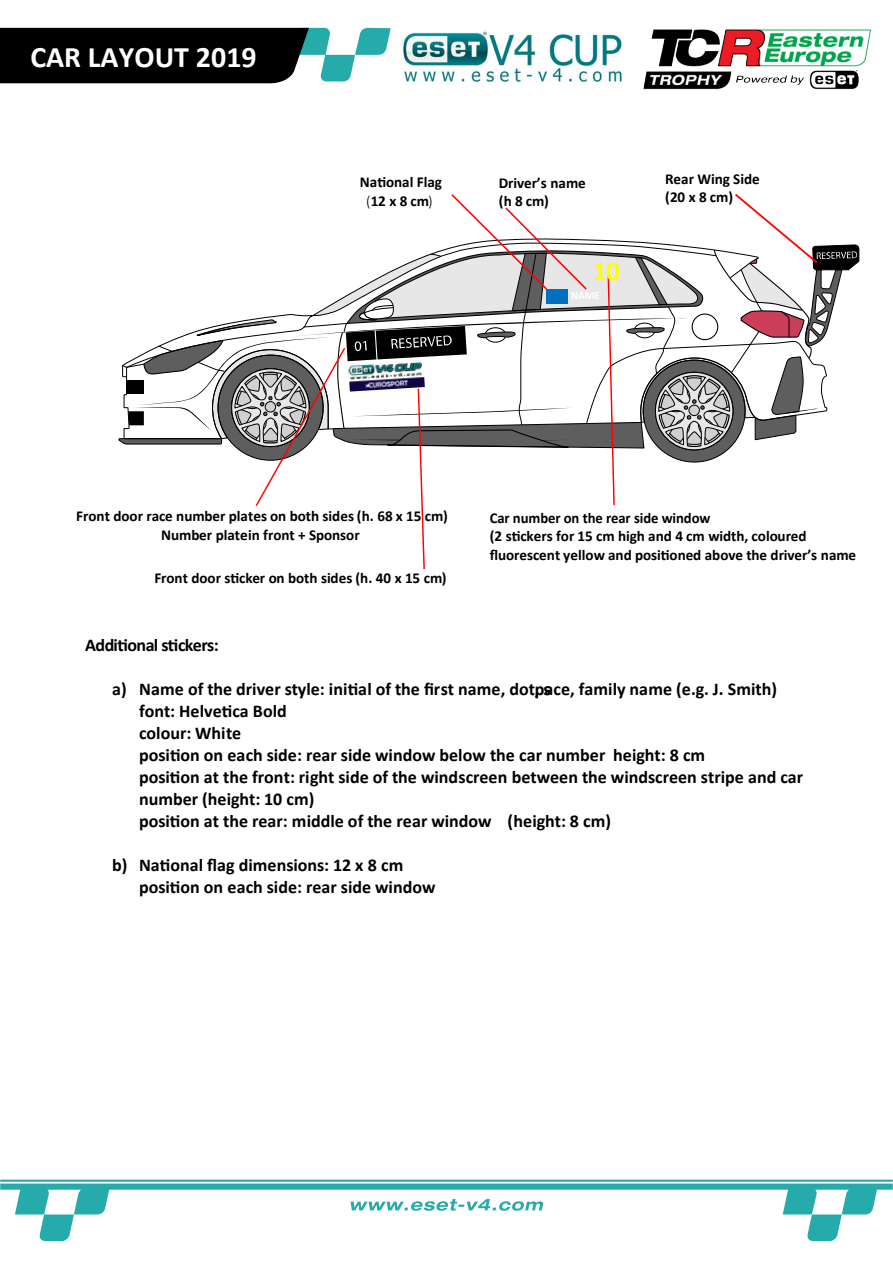
<style>
.page{position:relative;width:893px;height:1263px;background:#fff}
.page>*{position:absolute;margin:0;border:0;box-sizing:border-box;transform-origin:0 0}
.t1{font:700 29.85px "Calibri";color:#fff}
.t2{font:700 27px "Calibri";color:#ff0}
.t3{font:700 18px/21.9px "Calibri";color:#000}
.t4{font:700 18px "Calibri";letter-spacing:-.03em;color:#000}
.t5{font:700 15.15px/18.3px "Calibri";letter-spacing:-.005em;color:#000}
.t6{font:700 11.1px "Calibri";color:#fff}
.s1{font-weight:300}
</style>
<div class="page">
<svg style="left:118px;top:194px;width:742px;height:375px"></svg>
<svg style="left:0;top:1179px;width:893px;height:62px"></svg>
<img style="left:643px;top:29px;width:229px;height:61px">
<svg style="left:0;top:28px;width:391px;height:56px;background:#283636"></svg>
<img style="left:348px;top:359px;width:77px;height:33px">
<img style="left:403px;top:31px;width:219px;height:51px">
<p class="t1" style="left:30px;top:39px;width:228px">CAR LAYOUT 2019</p>
<p class="t5" style="left:360px;top:172px;width:83px;text-align:center">National Flag <span class="s1">(</span>12 x 8 cm<span class="s1">)</span></p>
<p class="t5" style="left:665px;top:169px;width:96px">Rear Wing Side (20 x 8 cm)</p>
<p class="t5" style="left:499px;top:173px;width:89px">Driver’s name (h 8 cm)</p>
<p class="t2" style="left:593px;top:254px;width:28px">10</p>
<p class="t6" style="left:571px;top:288px;width:31px">NAME</p>
<p class="t5" style="left:76px;top:507px;width:373px;text-align:center">Front door race number plates on both sides (h. 68 x 15 cm)<br>Number platein front + Sponsor</p>
<p class="t5" style="left:154px;top:568px;width:294px">Front door sticker on both sides (h. 40 x 15 cm)</p>
<p class="t5" style="left:490px;top:508px;width:368px">Car number on the rear side window<br>(2 stickers for 15 cm high and 4 cm width, coloured fluorescent yellow and positioned above the driver’s name</p>
<p class="t4" style="left:85px;top:634px;width:135px">Additional stickers:</p>
<p class="t3" style="left:139px;top:677px;width:666px;text-indent:-27px">a) Name of the driver style: initial of the first name, dot,psace, family name (e.g. J. Smith) font: Helvetica Bold<br>colour: White<br>position on each side: rear side window below the car number height: 8 cm<br>position at the front: right side of the windscreen between the windscreen stripe and car number (height: 10 cm)<br>position at the rear: middle of the rear window (height: 8 cm)</p>
<p class="t3" style="left:139px;top:853px;width:298px;text-indent:-27px">b) National flag dimensions: 12 x 8 cm position on each side: rear side window</p>
</div>
